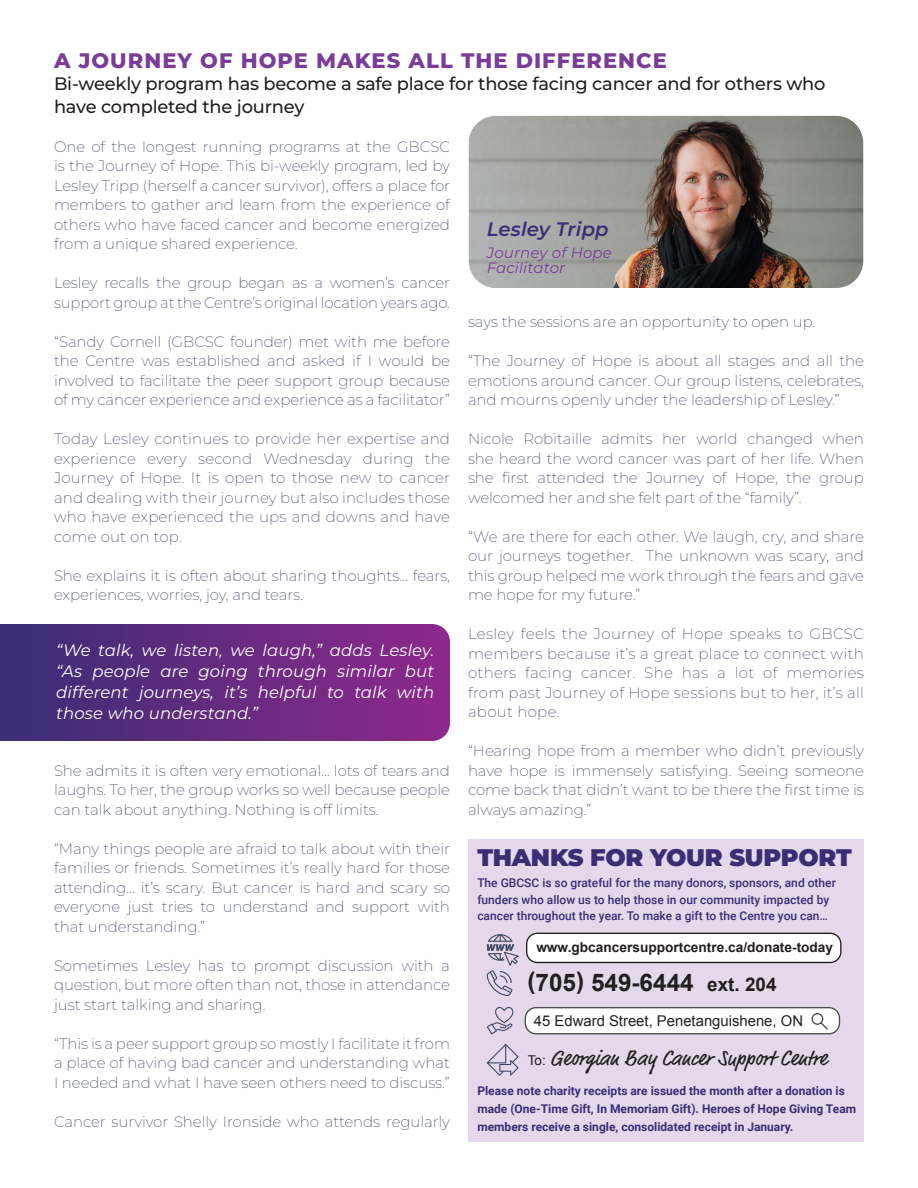
<style>
.page{position:relative;width:918px;height:1188px;background:#fff}
.page>*{position:absolute;margin:0;border:0;box-sizing:border-box;transform-origin:0 0}
.t1{font:700 24.3px "Arial";color:#231f20}
.t2{font:900 24px "Montserrat";letter-spacing:-.01em;color:#3b2e75}
.t3{font:21.6px "Market Pro";color:#231f20}
.t4{font:800 21px "Montserrat";letter-spacing:.05em;color:#7a3d97}
.t5{font:italic 600 19.5px "Montserrat";letter-spacing:.01em;color:#3b2e75}
.t6{font:500 18px/22.5px "Montserrat";letter-spacing:-.01em;color:#231f20}
.t7{font:italic 16.5px/21px "Montserrat";letter-spacing:.01em;color:#fff;text-align:justify}
.t8{font:200 15px/19.5px "Montserrat";letter-spacing:-.005em;color:#404663;text-align:justify}
.t9{font:italic 15px/15px "Montserrat";letter-spacing:.01em;color:#7a3d97}
.t10{font:14.85px "Arial";color:#231f20}
.t11{font:700 13.65px "Arial";color:#231f20}
.t12{font:700 12px/18px "Roboto";color:#3b2e75}
.t13{font:500 12px/16.5px "Roboto";color:#3b2e75}
.s1{font-size:18.9px}
.s2{font-family:"Arial";font-size:13.5px}
</style>
<div class="page">
<div style="left:468px;top:839px;width:395px;height:303px;background:#e4d8ea"></div>
<svg style="left:0;top:624px;width:450px;height:117px;background:#642b7f"></svg>
<img style="left:469px;top:116px;width:394px;height:172px">
<div style="left:527px;top:933px;width:314px;height:29px;background:#fff;border-radius:11px"></div>
<div style="left:526px;top:933px;width:316px;height:30px;border:1px solid #231f20;border-radius:11px"></div>
<svg style="left:487px;top:934px;width:32px;height:62px"></svg>
<svg style="left:487px;top:1007px;width:26px;height:27px"></svg>
<div style="left:525px;top:1008px;width:314px;height:26px;background:#fff;border-radius:11px"></div>
<div style="left:525px;top:1007px;width:315px;height:27px;border:1px solid #4b4c4d;border-radius:11px"></div>
<div style="left:812px;top:1013px;width:11px;height:12px;border:1px solid #4b4c4d;border-radius:50%"></div>
<svg style="left:819px;top:1021px;width:9px;height:9px"></svg>
<svg style="left:487px;top:1044px;width:32px;height:32px"></svg>
<p class="t4" style="left:54px;top:46px;width:614px">A JOURNEY OF HOPE MAKES ALL THE DIFFERENCE</p>
<p class="t6" style="left:54px;top:72px;width:773px">Bi-weekly program has become a safe place for those facing cancer and for others who have completed the journey</p>
<p class="t8" style="left:54px;top:136px;width:398px">One of the longest running programs at the GBCSC is the Journey of Hope. This bi-weekly program, led by Lesley Tripp (herself a cancer survivor), offers a place for members to gather and learn from the experience of others who have faced cancer and become energized from a unique shared experience.</p>
<p class="t8" style="left:54px;top:273px;width:398px">Lesley recalls the group began as a women’s cancer support group at the Centre’s original location years ago.</p>
<p class="t8" style="left:54px;top:331px;width:398px">“Sandy Cornell (GBCSC founder) met with me before the Centre was established and asked if I would be involved to facilitate the peer support group because of my cancer experience and experience as a facilitator”</p>
<p class="t8" style="left:54px;top:429px;width:398px">Today Lesley continues to provide her expertise and experience every second Wednesday during the Journey of Hope. It is open to those new to cancer and dealing with their journey but also includes those who have experienced the ups and downs and have come out on top.</p>
<p class="t8" style="left:54px;top:565px;width:398px">She explains it is often about sharing thoughts… fears, experiences, worries, joy, and tears.</p>
<p class="t7" style="left:56px;top:639px;width:380px">“We talk, we listen, we laugh,” adds Lesley. “As people are going through similar but different journeys, it’s helpful to talk with those who understand.”</p>
<p class="t8" style="left:54px;top:760px;width:398px">She admits it is often very emotional… lots of tears and laughs. To her, the group works so well because people can talk about anything. Nothing is off limits.</p>
<p class="t8" style="left:54px;top:838px;width:398px">“Many things people are afraid to talk about with their families or friends. Sometimes it’s really hard for those attending… it’s scary. But cancer is hard and scary so everyone just tries to understand and support with that understanding.”</p>
<p class="t8" style="left:54px;top:955px;width:398px">Sometimes Lesley has to prompt discussion with a question, but more often than not, those in attendance just start talking and sharing.</p>
<p class="t8" style="left:54px;top:1033px;width:398px">“This is a peer support group so mostly I facilitate it from a place of having bad cancer and understanding what I needed and what I have seen others need to discuss.”</p>
<p class="t8" style="left:54px;top:1111px;width:397px">Cancer survivor Shelly Ironside who attends regularly</p>
<p class="t5" style="left:487px;top:216px;width:123px">Lesley Tripp</p>
<p class="t9" style="left:487px;top:244px;width:127px">Journey of Hope<br>Facilitator</p>
<p class="t8" style="left:468px;top:312px;width:349px">says the sessions are an opportunity to open up.</p>
<p class="t8" style="left:468px;top:351px;width:398px">“The Journey of Hope is about all stages and all the emotions around cancer. Our group listens, celebrates, and mourns openly under the leadership of Lesley.”</p>
<p class="t8" style="left:468px;top:429px;width:398px">Nicole Robitaille admits her world changed when she heard the word cancer was part of her life. When she first attended the Journey of Hope, the group welcomed her and she felt part of the “family”.</p>
<p class="t8" style="left:468px;top:526px;width:398px">“We are there for each other. We laugh, cry, and share our journeys together. The unknown was scary, and this group helped me work through the fears and gave me hope for my future.”</p>
<p class="t8" style="left:468px;top:624px;width:398px">Lesley feels the Journey of Hope speaks to GBCSC members because it’s a great place to connect with others facing cancer. She has a lot of memories from past Journey of Hope sessions but to her, it’s all about hope.</p>
<p class="t8" style="left:468px;top:741px;width:398px">“Hearing hope from a member who didn’t previously have hope is immensely satisfying. Seeing someone come back that didn’t want to be there the first time is always amazing.”</p>
<p class="t2" style="left:477px;top:841px;width:376px">THANKS FOR YOUR SUPPORT</p>
<p class="t13" style="left:477px;top:874px;width:360px">The GBCSC is so grateful for the many donors, sponsors, and other funders who allow us to help those in our community impacted by cancer throughout the year. To make a gift to the Centre you can…</p>
<p class="t11" style="left:536px;top:938px;width:298px">www.gbcancersupportcentre.ca/donate-today</p>
<p class="t1" style="left:528px;top:966px;width:251px">(705) 549-6444 <span class="s1">ext. 204</span></p>
<p class="t10" style="left:534px;top:1011px;width:271px">45 Edward Street, Penetanguishene, ON</p>
<p class="t3" style="left:528px;top:1044px;width:301px"><span class="s2">To:</span> Georgian Bay Cancer Support Centre</p>
<p class="t12" style="left:477px;top:1081px;width:380px">Please note charity receipts are issued the month after a donation is made (One-Time Gift, In Memoriam Gift). Heroes of Hope Giving Team members receive a single, consolidated receipt in January.</p>
</div>
